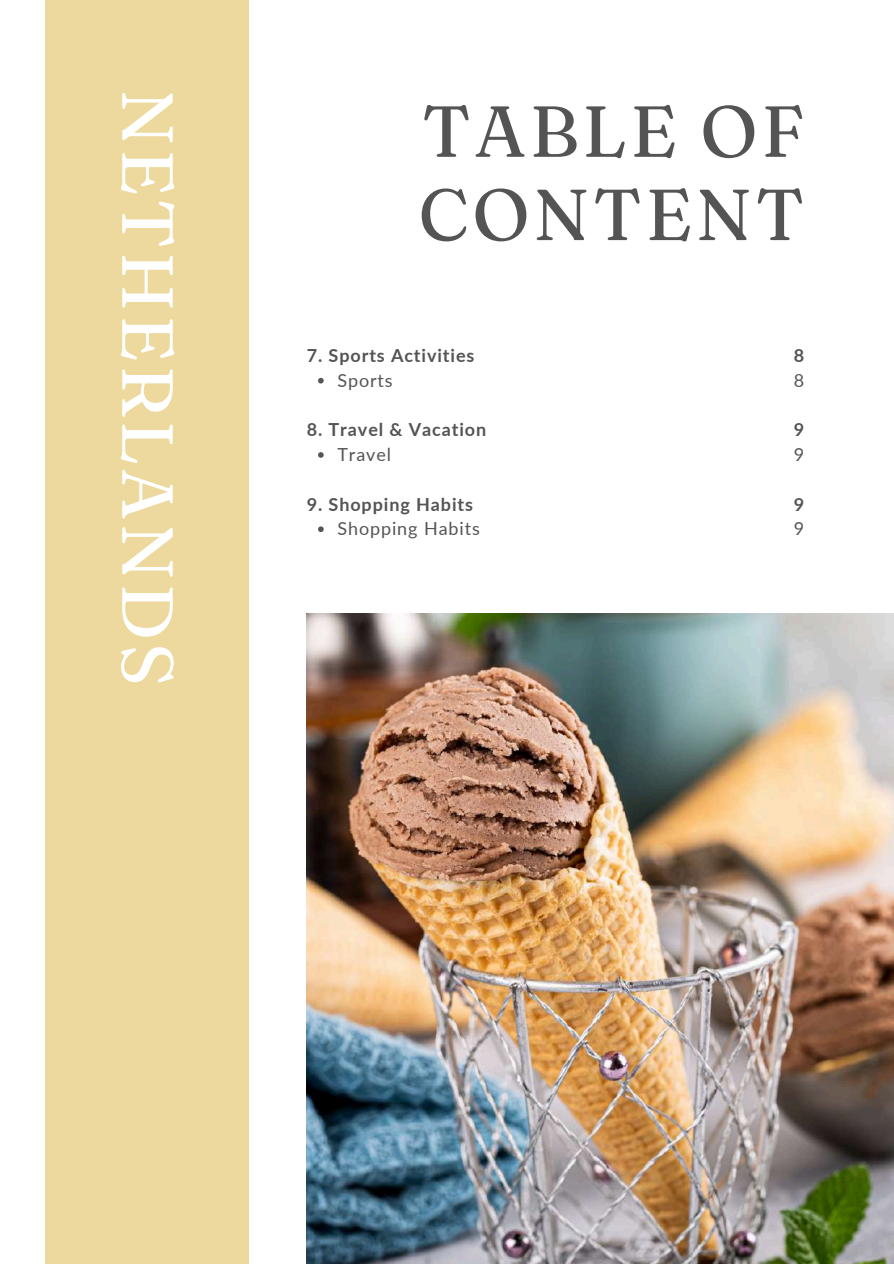
<style>
.page{position:relative;width:894px;height:1264px;background:#fff}
.page>*{position:absolute;margin:0;border:0;box-sizing:border-box;transform-origin:0 0}
.t1{font:72px/83.2px "Fraunces 9 pt";letter-spacing:.05em;color:#545454}
.t2{font:72px "Fraunces 9 pt";letter-spacing:.05em;color:#fff}
.t3{font:700 18px "Lato";letter-spacing:.05em;color:#545454}
.t4{font:18px "Lato";letter-spacing:.05em;color:#545454}
</style>
<div class="page">
<div style="left:45px;top:0;width:203px;height:1263px;background:#edd99d"></div>
<svg style="left:318px;top:378px;width:5px;height:5px"></svg>
<svg style="left:318px;top:452px;width:5px;height:6px"></svg>
<svg style="left:318px;top:526px;width:5px;height:6px"></svg>
<img style="left:307px;top:613px;width:586px;height:650px">
<h1 class="t2" style="left:193px;top:89px;width:598px;rotate:90deg">NETHERLANDS</h1>
<h1 class="t1" style="left:418px;top:89px;width:387px">TABLE OF<br>CONTENT</h1>
<p class="t3" style="left:307px;top:344px;width:169px">7. Sports Activities</p>
<p class="t4" style="left:337px;top:369px;width:57px">Sports</p>
<p class="t3" style="left:307px;top:418px;width:181px">8. Travel &amp; Vacation</p>
<p class="t4" style="left:337px;top:443px;width:55px">Travel</p>
<p class="t3" style="left:307px;top:493px;width:168px">9. Shopping Habits</p>
<p class="t4" style="left:337px;top:517px;width:144px">Shopping Habits</p>
<p class="t3" style="left:793px;top:344px;width:12px">8</p>
<p class="t4" style="left:793px;top:369px;width:12px">8</p>
<p class="t3" style="left:793px;top:418px;width:12px">9</p>
<p class="t4" style="left:793px;top:443px;width:12px">9</p>
<p class="t3" style="left:793px;top:493px;width:12px">9</p>
<p class="t4" style="left:793px;top:517px;width:12px">9</p>
</div>
